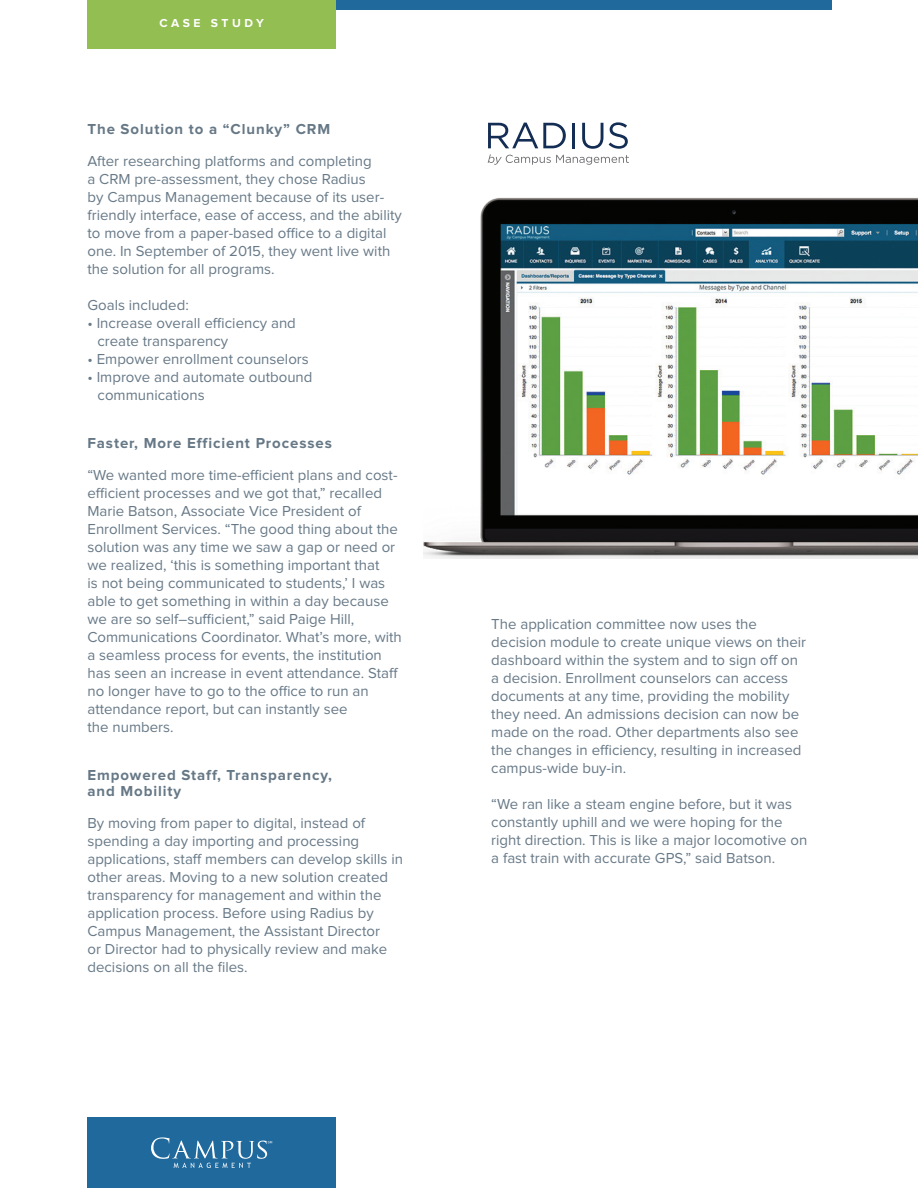
<style>
.page{position:relative;width:918px;height:1188px;background:#fff}
.page>*{position:absolute;margin:0;border:0;box-sizing:border-box;transform-origin:0 0}
.t1{font:15px/18px "Proxima Nova";color:#677987}
.t2{font:700 15px/16.5px "Proxima Nova";letter-spacing:.06em;color:#667886}
.t3{font:700 12px "Proxima Nova";letter-spacing:.295em;color:#fff}
</style>
<div class="page">
<div style="left:87px;top:1118px;width:249px;height:70px;background:#1f699d"></div>
<div style="left:104px;top:0;width:728px;height:10px;background:#1f699d"></div>
<div style="left:87px;top:0;width:249px;height:49px;background:#93be52"></div>
<svg style="left:151px;top:1137px;width:121px;height:31px"></svg>
<img style="left:424px;top:198px;width:494px;height:361px">
<svg style="left:488px;top:122px;width:141px;height:43px"></svg>
<p class="t3" style="left:159px;top:17px;width:106px">CASE STUDY</p>
<p class="t2" style="left:87px;top:122px;width:244px">The Solution to a “Clunky” CRM</p>
<p class="t1" style="left:87px;top:153px;width:316px">After researching platforms and completing<br>a CRM pre-assessment, they chose Radius<br>by Campus Management because of its user&shy;friendly interface, ease of access, and the ability to move from a paper-based office to a digital one. In September of 2015, they went live with the solution for all programs.</p>
<p class="t1" style="left:87px;top:297px;width:103px">Goals included:</p>
<p class="t1" style="left:97px;top:315px;width:200px;text-indent:-10px">• Increase overall efficiency and create transparency</p>
<p class="t1" style="left:87px;top:351px;width:223px">• Empower enrollment counselors</p>
<p class="t1" style="left:98px;top:369px;width:216px;text-indent:-10px">• Improve and automate outbound communications</p>
<p class="t2" style="left:87px;top:436px;width:246px">Faster, More Efficient Processes</p>
<p class="t1" style="left:87px;top:467px;width:316px">“We wanted more time-efficient plans and cost&shy;efficient processes and we got that,” recalled Marie Batson, Associate Vice President of Enrollment Services. “The good thing about the solution was any time we saw a gap or need or we realized, ‘this is something important that<br>is not being communicated to students,’ I was able to get something in within a day because we are so self–sufficient,” said Paige Hill, Communications Coordinator. What’s more, with a seamless process for events, the institution has seen an increase in event attendance. Staff no longer have to go to the office to run an attendance report, but can instantly see<br>the numbers.</p>
<p class="t2" style="left:87px;top:767px;width:246px">Empowered Staff, Transparency, and Mobility</p>
<p class="t1" style="left:87px;top:815px;width:317px">By moving from paper to digital, instead of spending a day importing and processing applications, staff members can develop skills in other areas. Moving to a new solution created transparency for management and within the application process. Before using Radius by Campus Management, the Assistant Director<br>or Director had to physically review and make decisions on all the files.</p>
<p class="t1" style="left:491px;top:615px;width:316px">The application committee now uses the decision module to create unique views on their dashboard within the system and to sign off on a decision. Enrollment counselors can access documents at any time, providing the mobility they need. An admissions decision can now be made on the road. Other departments also see the changes in efficiency, resulting in increased campus-wide buy-in.</p>
<p class="t1" style="left:491px;top:795px;width:318px">“We ran like a steam engine before, but it was constantly uphill and we were hoping for the right direction. This is like a major locomotive on a fast train with accurate GPS,” said Batson.</p>
</div>
